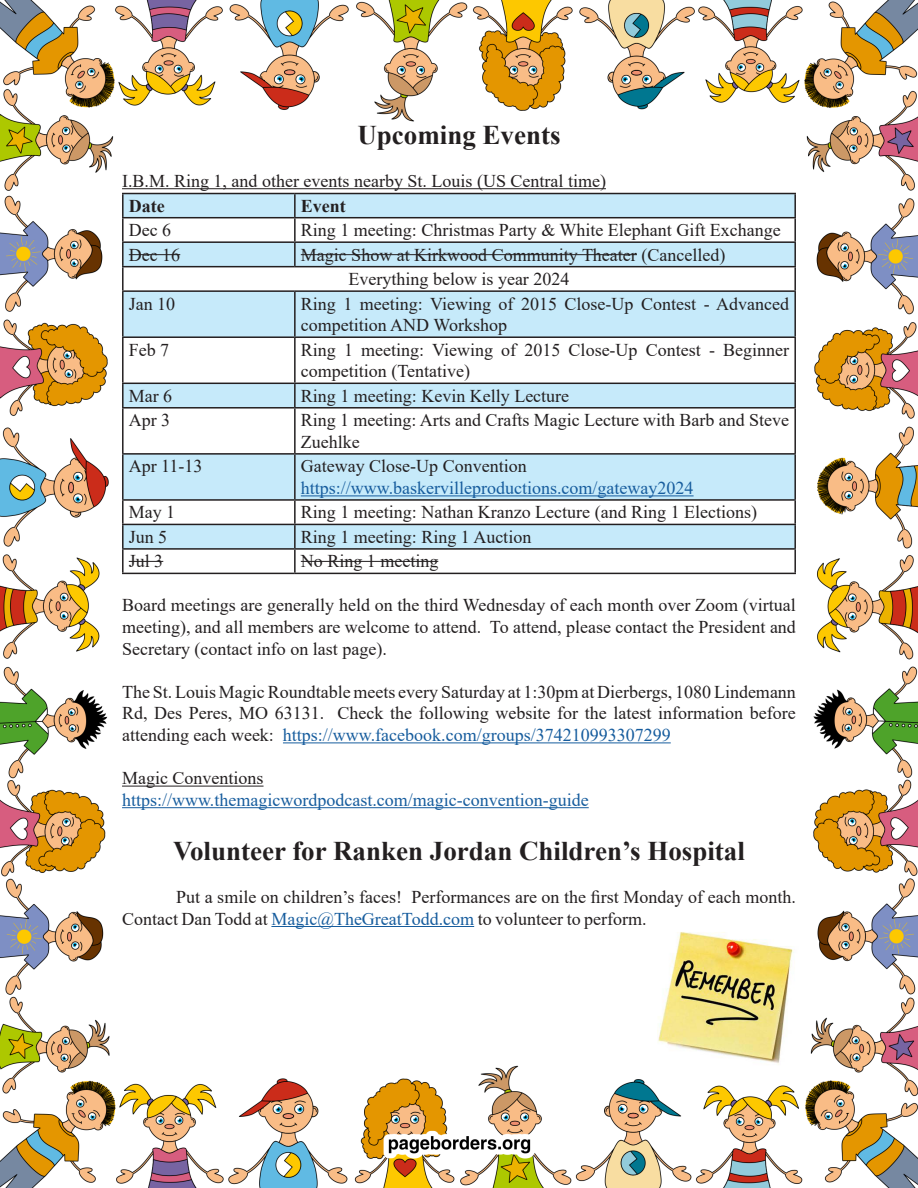
<style>
.page{position:relative;width:918px;height:1188px;background:#fff}
.page>*{position:absolute;margin:0;border:0;box-sizing:border-box;transform-origin:0 0}
.Article_Title{font:700 27px "Times New Roman";color:#231f20}
.t1{font:18px/21.6px "Times New Roman";color:#231f20}
.t2{font:18px "Times New Roman";color:#175d9e}
.t3{font:700 18px "Times New Roman";color:#231f20}
.s1{color:#175d9e}
</style>
<div class="page">
<img style="left:0;top:0;width:918px;height:1188px">
<hr style="left:122px;top:188px;width:484px;height:1px;background:#231f20">
<hr style="left:283px;top:742px;width:388px;height:1px;background:#175d9e">
<hr style="left:122px;top:786px;width:142px;height:1px;background:#231f20">
<hr style="left:122px;top:807px;width:467px;height:1px;background:#175d9e">
<hr style="left:271px;top:926px;width:203px;height:1px;background:#175d9e">
<svg style="left:124px;top:194px;width:670px;height:354px;fill:#c6eafa"></svg>
<hr style="left:122px;top:193px;width:173px;height:1px;background:#231f20">
<hr style="left:122px;top:194px;width:2px;height:23px;background:#231f20">
<hr style="left:295px;top:193px;width:501px;height:1px;background:#231f20">
<hr style="left:294px;top:194px;width:2px;height:23px;background:#231f20">
<hr style="left:794px;top:194px;width:2px;height:23px;background:#231f20">
<hr style="left:122px;top:217px;width:173px;height:1px;background:#231f20">
<hr style="left:122px;top:218px;width:2px;height:23px;background:#231f20">
<hr style="left:295px;top:217px;width:501px;height:1px;background:#231f20">
<hr style="left:294px;top:218px;width:2px;height:23px;background:#231f20">
<hr style="left:794px;top:218px;width:2px;height:23px;background:#231f20">
<hr style="left:122px;top:241px;width:173px;height:2px;background:#231f20">
<hr style="left:122px;top:243px;width:2px;height:23px;background:#231f20">
<hr style="left:295px;top:241px;width:501px;height:2px;background:#231f20">
<hr style="left:294px;top:243px;width:2px;height:23px;background:#231f20">
<hr style="left:794px;top:243px;width:2px;height:23px;background:#231f20">
<hr style="left:122px;top:266px;width:173px;height:1px;background:#231f20">
<hr style="left:122px;top:267px;width:2px;height:23px;background:#231f20">
<hr style="left:295px;top:266px;width:501px;height:1px;background:#231f20">
<hr style="left:794px;top:267px;width:2px;height:23px;background:#231f20">
<hr style="left:122px;top:290px;width:173px;height:2px;background:#231f20">
<hr style="left:122px;top:292px;width:2px;height:44px;background:#231f20">
<hr style="left:295px;top:290px;width:501px;height:2px;background:#231f20">
<hr style="left:294px;top:292px;width:2px;height:44px;background:#231f20">
<hr style="left:794px;top:292px;width:2px;height:44px;background:#231f20">
<hr style="left:122px;top:336px;width:173px;height:2px;background:#231f20">
<hr style="left:122px;top:338px;width:2px;height:45px;background:#231f20">
<hr style="left:295px;top:336px;width:501px;height:2px;background:#231f20">
<hr style="left:294px;top:338px;width:2px;height:45px;background:#231f20">
<hr style="left:794px;top:338px;width:2px;height:45px;background:#231f20">
<hr style="left:122px;top:383px;width:173px;height:1px;background:#231f20">
<hr style="left:122px;top:384px;width:2px;height:23px;background:#231f20">
<hr style="left:295px;top:383px;width:501px;height:1px;background:#231f20">
<hr style="left:294px;top:384px;width:2px;height:23px;background:#231f20">
<hr style="left:794px;top:384px;width:2px;height:23px;background:#231f20">
<hr style="left:122px;top:407px;width:173px;height:2px;background:#231f20">
<hr style="left:122px;top:409px;width:2px;height:44px;background:#231f20">
<hr style="left:295px;top:407px;width:501px;height:2px;background:#231f20">
<hr style="left:294px;top:409px;width:2px;height:44px;background:#231f20">
<hr style="left:794px;top:409px;width:2px;height:44px;background:#231f20">
<hr style="left:122px;top:453px;width:173px;height:2px;background:#231f20">
<hr style="left:122px;top:455px;width:2px;height:44px;background:#231f20">
<hr style="left:295px;top:453px;width:501px;height:2px;background:#231f20">
<hr style="left:294px;top:455px;width:2px;height:44px;background:#231f20">
<hr style="left:794px;top:455px;width:2px;height:44px;background:#231f20">
<hr style="left:122px;top:499px;width:173px;height:2px;background:#231f20">
<hr style="left:122px;top:501px;width:2px;height:23px;background:#231f20">
<hr style="left:295px;top:499px;width:501px;height:2px;background:#231f20">
<hr style="left:294px;top:501px;width:2px;height:23px;background:#231f20">
<hr style="left:794px;top:501px;width:2px;height:23px;background:#231f20">
<hr style="left:122px;top:524px;width:173px;height:1px;background:#231f20">
<hr style="left:122px;top:525px;width:2px;height:23px;background:#231f20">
<hr style="left:295px;top:524px;width:501px;height:1px;background:#231f20">
<hr style="left:294px;top:525px;width:2px;height:23px;background:#231f20">
<hr style="left:794px;top:525px;width:2px;height:23px;background:#231f20">
<hr style="left:122px;top:548px;width:173px;height:2px;background:#231f20">
<hr style="left:122px;top:550px;width:2px;height:23px;background:#231f20">
<hr style="left:295px;top:548px;width:501px;height:2px;background:#231f20">
<hr style="left:294px;top:550px;width:2px;height:23px;background:#231f20">
<hr style="left:794px;top:550px;width:2px;height:23px;background:#231f20">
<hr style="left:122px;top:573px;width:173px;height:1px;background:#231f20">
<hr style="left:295px;top:573px;width:501px;height:1px;background:#231f20">
<hr style="left:129px;top:254px;width:51px;height:1px;background:#231f20">
<hr style="left:301px;top:254px;width:336px;height:1px;background:#231f20">
<hr style="left:301px;top:495px;width:393px;height:1px;background:#175d9e">
<hr style="left:129px;top:561px;width:34px;height:1px;background:#231f20">
<hr style="left:301px;top:561px;width:137px;height:1px;background:#231f20">
<img style="left:657px;top:927px;width:142px;height:142px">
<p class="Article_Title" style="left:357px;top:115px;width:205px">Upcoming Events</p>
<p class="t1" style="left:122px;top:169px;width:485px">I.B.M. Ring 1, and other events nearby St. Louis (US Central time)</p>
<p class="t3" style="left:129px;top:193px;width:37px">Date</p>
<p class="t3" style="left:301px;top:193px;width:46px">Event</p>
<p class="t1" style="left:129px;top:219px;width:44px">Dec 6</p>
<p class="t1" style="left:301px;top:219px;width:482px">Ring 1 meeting: Christmas Party &amp; White Elephant Gift Exchange</p>
<p class="t1" style="left:129px;top:243px;width:53px">Dec 16</p>
<p class="t1" style="left:301px;top:243px;width:426px">Magic Show at Kirkwood Community Theater (Cancelled)</p>
<p class="t1" style="left:349px;top:268px;width:222px">Everything below is year 2024</p>
<p class="t1" style="left:129px;top:292px;width:48px">Jan 10</p>
<p class="t1" style="left:301px;top:292px;width:490px">Ring 1 meeting: Viewing of 2015 Close-Up Contest - Advanced competition AND Workshop</p>
<p class="t1" style="left:129px;top:338px;width:42px">Feb 7</p>
<p class="t1" style="left:301px;top:338px;width:490px">Ring 1 meeting: Viewing of 2015 Close-Up Contest - Beginner competition (Tentative)</p>
<p class="t1" style="left:129px;top:384px;width:45px">Mar 6</p>
<p class="t1" style="left:301px;top:384px;width:270px">Ring 1 meeting: Kevin Kelly Lecture</p>
<p class="t1" style="left:129px;top:409px;width:43px">Apr 3</p>
<p class="t1" style="left:301px;top:409px;width:490px">Ring 1 meeting: Arts and Crafts Magic Lecture with Barb and Steve<br>Zuehlke</p>
<p class="t1" style="left:129px;top:455px;width:75px">Apr 11-13</p>
<p class="t1" style="left:301px;top:455px;width:227px">Gateway Close-Up Convention</p>
<p class="t2" style="left:301px;top:475px;width:394px">https://www.baskervilleproductions.com/gateway2024</p>
<p class="t1" style="left:129px;top:501px;width:48px">May 1</p>
<p class="t1" style="left:301px;top:501px;width:458px">Ring 1 meeting: Nathan Kranzo Lecture (and Ring 1 Elections)</p>
<p class="t1" style="left:129px;top:526px;width:40px">Jun 5</p>
<p class="t1" style="left:301px;top:526px;width:232px">Ring 1 meeting: Ring 1 Auction</p>
<p class="t1" style="left:129px;top:550px;width:36px">Jul 3</p>
<p class="t1" style="left:301px;top:550px;width:139px">No Ring 1 meeting</p>
<p class="t1" style="left:122px;top:594px;width:675px;text-align:justify">Board meetings are generally held on the third Wednesday of each month over Zoom (virtual meeting), and all members are welcome to attend. To attend, please contact the President and Secretary (contact info on last page).</p>
<p class="t1" style="left:122px;top:680px;width:675px;text-align:justify">The St. Louis Magic Roundtable meets every Saturday at 1:30pm at Dierbergs, 1080 Lindemann Rd, Des Peres, MO 63131. Check the following website for the latest information before attending each week: <span class="s1">https://www.facebook.com/groups/374210993307299</span></p>
<p class="t1" style="left:122px;top:767px;width:143px">Magic Conventions</p>
<p class="t2" style="left:122px;top:787px;width:468px">https://www.themagicwordpodcast.com/magic-convention-guide</p>
<p class="Article_Title" style="left:173px;top:831px;width:573px">Volunteer for Ranken Jordan Children’s Hospital</p>
<p class="t1" style="left:122px;top:886px;width:675px;text-indent:54px">Put a smile on children’s faces! Performances are on the first Monday of each month.<br>Contact Dan Todd at <span class="s1">Magic@TheGreatTodd.com</span> to volunteer to perform.</p>
</div>
